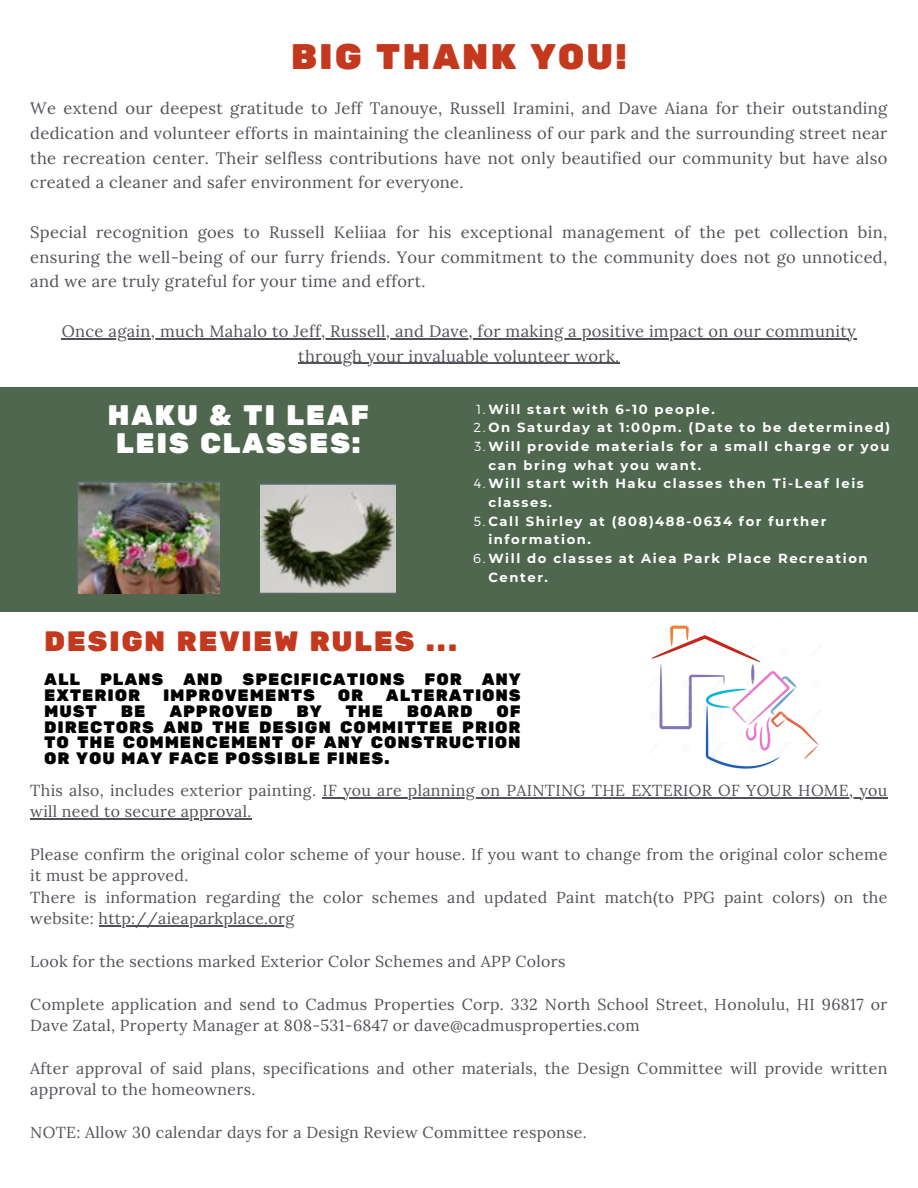
<style>
.page{position:relative;width:918px;height:1188px;background:#fff}
.page>*{position:absolute;margin:0;border:0;box-sizing:border-box;transform-origin:0 0}
.t1{font:35.4px "Rubik One";letter-spacing:.05em;color:#c4391d}
.t2{font:28.2px/28.2px "Rubik One";letter-spacing:.05em;color:#fff;text-align:center}
.t3{font:27.9px "Rubik One";letter-spacing:.05em;color:#c4391d}
.t4{font:16.5px/24.8px "Lora";letter-spacing:.02em;color:#525158;text-align:justify}
.t5{font:16.5px/15.8px "Rubik One";letter-spacing:.05em;color:#000}
.t6{font:15.9px/21.3px "Lora";letter-spacing:.02em;color:#525158}
.t7{font:700 13.2px/18.6px "Montserrat";letter-spacing:.12em;color:#fff}
.s1{font-weight:300}
</style>
<div class="page">
<div style="left:0;top:387px;width:918px;height:225px;background:#4f674f"></div>
<img style="left:78px;top:482px;width:142px;height:112px">
<img style="left:260px;top:484px;width:135px;height:110px">
<img style="left:651px;top:625px;width:168px;height:144px">
<hr style="left:62px;top:338px;width:227px;height:1px;background:#525158">
<hr style="left:289px;top:338px;width:567px;height:1px;background:#525158">
<hr style="left:298px;top:363px;width:322px;height:1px;background:#525158">
<hr style="left:322px;top:797px;width:566px;height:1px;background:#525158">
<hr style="left:30px;top:818px;width:222px;height:1px;background:#525158">
<hr style="left:99px;top:925px;width:195px;height:1px;background:#525158">
<p class="t1" style="left:291px;top:36px;width:338px">BIG THANK YOU!</p>
<p class="t4" style="left:30px;top:96px;width:859px">We extend our deepest gratitude to Jeff Tanouye, Russell Iramini, and Dave Aiana for their outstanding dedication and volunteer efforts in maintaining the cleanliness of our park and the surrounding street near the recreation center. Their selfless contributions have not only beautified our community but have also created a cleaner and safer environment for everyone.</p>
<p class="t4" style="left:30px;top:220px;width:859px">Special recognition goes to Russell Keliiaa for his exceptional management of the pet collection bin, ensuring the well-being of our furry friends. Your commitment to the community does not go unnoticed, and we are truly grateful for your time and effort.</p>
<p class="t4" style="left:62px;top:319px;width:796px;text-align:center">Once again, much Mahalo to Jeff, Russell, and Dave, for making a positive impact on our community through your invaluable volunteer work.</p>
<p class="t7" style="left:476px;top:400px;width:240px"><span class="s1">1.</span>Will start with 6-10 people.</p>
<p class="t7" style="left:474px;top:418px;width:418px"><span class="s1">2.</span>On Saturday at 1:00pm. (Date to be determined)</p>
<p class="t7" style="left:488px;top:437px;width:403px;text-indent:-14px"><span class="s1">3.</span>Will provide materials for a small charge or you can bring what you want.</p>
<p class="t7" style="left:488px;top:474px;width:377px;text-indent:-15px"><span class="s1">4.</span>Will start with Haku classes then Ti-Leaf leis classes.</p>
<p class="t7" style="left:488px;top:512px;width:340px;text-indent:-15px"><span class="s1">5.</span>Call Shirley at (808)488-0634 for further information.</p>
<p class="t7" style="left:488px;top:549px;width:381px;text-indent:-15px"><span class="s1">6.</span>Will do classes at Aiea Park Place Recreation<br>Center.</p>
<p class="t2" style="left:107px;top:402px;width:263px">HAKU &amp; TI LEAF<br>LEIS CLASSES:</p>
<p class="t3" style="left:44px;top:625px;width:415px">DESIGN REVIEW RULES ...</p>
<p class="t5" style="left:44px;top:672px;width:478px">ALL PLANS AND SPECIFICATIONS FOR ANY<br>EXTERIOR</p>
<p class="t5" style="left:163px;top:688px;width:153px">IMPROVEMENTS</p>
<p class="t5" style="left:338px;top:688px;width:27px">OR</p>
<p class="t5" style="left:386px;top:688px;width:136px">ALTERATIONS</p>
<p class="t5" style="left:44px;top:704px;width:478px;text-align:justify;text-indent:452px">OF DIRECTORS AND THE DESIGN COMMITTEE PRIOR TO THE COMMENCEMENT OF ANY CONSTRUCTION OR YOU MAY FACE POSSIBLE FINES.</p>
<p class="t5" style="left:44px;top:704px;width:54px">MUST</p>
<p class="t5" style="left:121px;top:704px;width:26px">BE</p>
<p class="t5" style="left:169px;top:704px;width:105px">APPROVED</p>
<p class="t5" style="left:296px;top:704px;width:27px">BY</p>
<p class="t5" style="left:345px;top:704px;width:39px">THE</p>
<p class="t5" style="left:407px;top:704px;width:67px">BOARD</p>
<p class="t6" style="left:30px;top:779px;width:859px">This also, includes exterior painting. IF you are planning on PAINTING THE EXTERIOR OF YOUR HOME, you will need to secure approval.</p>
<p class="t6" style="left:30px;top:844px;width:859px">Please confirm the original color scheme of your house. If you want to change from the original color scheme it must be approved.</p>
<p class="t6" style="left:30px;top:886px;width:859px">There is information regarding the color schemes and updated Paint match(to PPG paint colors) on the website: http://aieaparkplace.org</p>
<p class="t6" style="left:30px;top:950px;width:537px">Look for the sections marked Exterior Color Schemes and APP Colors</p>
<p class="t6" style="left:30px;top:993px;width:859px">Complete application and send to Cadmus Properties Corp. 332 North School Street, Honolulu, HI 96817 or<br>Dave Zatal, Property Manager at 808-531-6847 or dave@cadmusproperties.com</p>
<p class="t6" style="left:30px;top:1057px;width:859px">After approval of said plans, specifications and other materials, the Design Committee will provide written approval to the homeowners.</p>
<p class="t6" style="left:30px;top:1121px;width:558px">NOTE: Allow 30 calendar days for a Design Review Committee response.</p>
</div>
